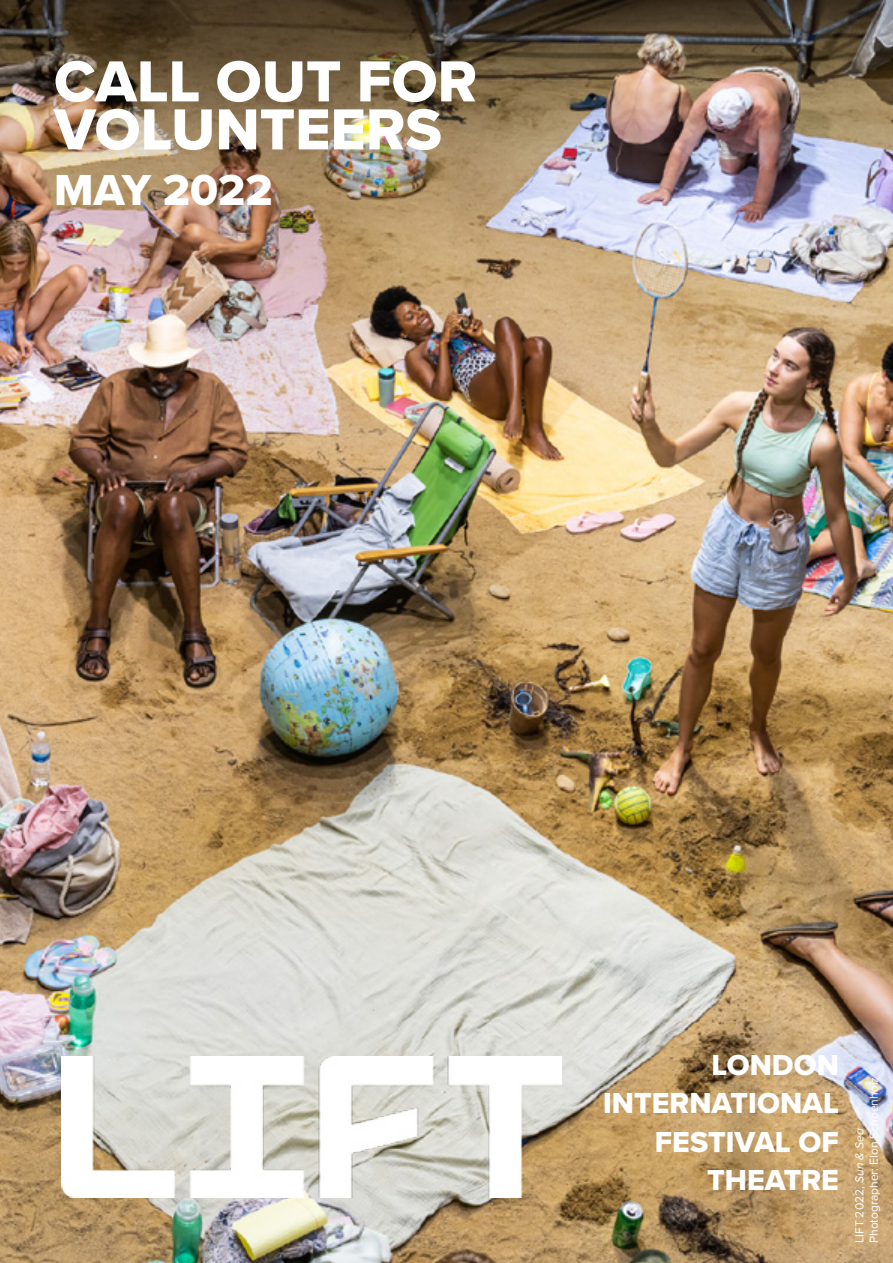
<style>
.page{position:relative;width:893px;height:1263px;background:#fff}
.page>*{position:absolute;margin:0;border:0;box-sizing:border-box;transform-origin:0 0}
.t1{font:60px/48px "Proxima Nova Extrabld";color:#fff}
.t2{font:45px "Proxima Nova Extrabld";color:#fff}
.t3{font:30px/38.5px "Proxima Nova Extrabld";color:#fff;text-align:right}
.t4{font:12px/14.4px "Proxima Nova";color:#fff}
.s1{font-style:italic}
</style>
<div class="page">
<img style="left:0;top:0;width:893px;height:1263px">
<img style="left:61px;top:1056px;width:500px;height:141px">
<h1 class="t1" style="left:54px;top:57px;width:425px">CALL OUT FOR<br>VOLUNTEERS</h1>
<h2 class="t2" style="left:54px;top:156px;width:220px">MAY 2022</h2>
<h3 class="t3" style="left:603px;top:1045px;width:237px">LONDON<br>INTERNATIONAL<br>FESTIVAL OF<br>THEATRE</h3>
<p class="t4" style="left:852px;top:1243px;width:167px;rotate:-90deg">LIFT 2022, <span class="s1">Sun &amp; Sea<br></span>Photographer: Elon Schoenholz</p>
</div>
